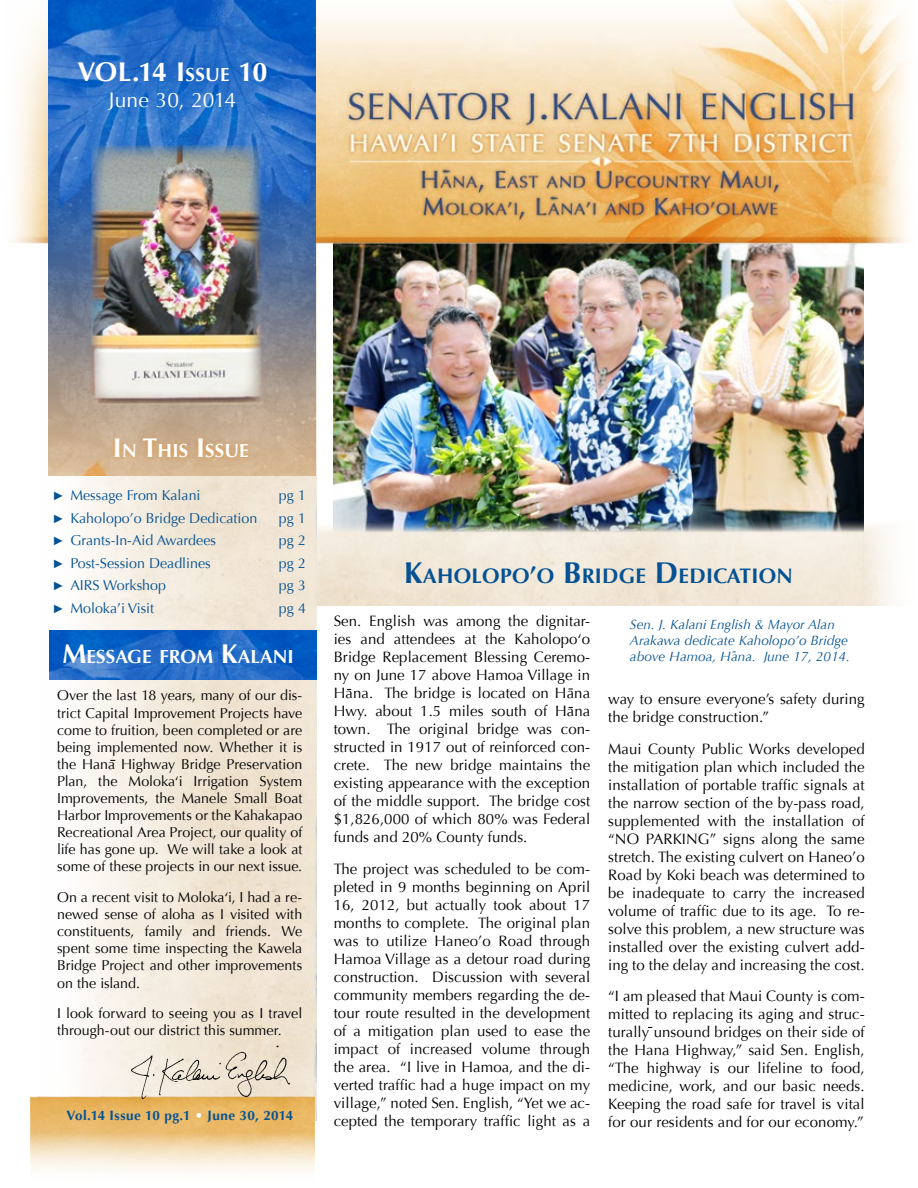
<style>
.page{position:relative;width:918px;height:1188px;background:#fff}
.page>*{position:absolute;margin:0;border:0;box-sizing:border-box;transform-origin:0 0}
.t1{font:700 27px "Optima";color:#fff}
.t2{font:700 21px "Optima";letter-spacing:.015em;color:#045293}
.t3{font:21px "Optima";letter-spacing:-.005em;color:#fff}
.t4{font:700 18.9px "Optima";letter-spacing:.005em;color:#fff}
.t5{font:15px/18px "Optima";letter-spacing:.005em;color:#000;text-align:justify}
.t6{font:14.25px/17.1px "Optima";color:#000;text-align:justify}
.t7{font:14.25px "Optima";color:#045293}
.t8{font:italic 13.5px/16.2px "Optima";letter-spacing:.005em;color:#045293}
.t9{font:700 13.5px "Optima";letter-spacing:.03em;color:#045293}
.s1{font-style:inherit}
.s2{font-size:18.9px}
.s3{font-size:27px}
.s4{font-family:"Andale Mono"}
.s5{color:#fff}
.s6{font-size:30px}
.s7{font-size:24px}
</style>
<div class="page">
<img style="left:334px;top:249px;width:530px;height:270px">
<img style="left:316px;top:519px;width:575px;height:87px">
<img style="left:48px;top:249px;width:268px;height:872px">
<img style="left:12px;top:0;width:895px;height:249px">
<img style="left:30px;top:1096px;width:285px;height:76px">
<img style="left:49px;top:1px;width:267px;height:474px">
<div style="left:109px;top:433px;width:145px;height:30px;background:#df943c;opacity:.89"></div>
<img style="left:49px;top:630px;width:267px;height:50px">
<img style="left:125px;top:1045px;width:172px;height:60px">
<img style="left:91px;top:145px;width:170px;height:260px">
<h1 class="t1" style="left:77px;top:57px;width:192px">VOL.14 <span class="s1">I</span><span class="s2">SSUE</span> <span class="s1">10</span></h1>
<h2 class="t3" style="left:109px;top:87px;width:129px">June 30, 2014</h2>
<p class="t4" style="left:113px;top:440px;width:137px"><span class="s3">I</span>N <span class="s3">T</span>HIS <span class="s3">I</span>SSUE</p>
<p class="t7" style="left:54px;top:487px;width:148px"><span class="s4">►</span> Message From Kalani</p>
<p class="t7" style="left:279px;top:487px;width:28px">pg 1</p>
<p class="t7" style="left:54px;top:510px;width:205px"><span class="s4">►</span> Kaholopo’o Bridge Dedication</p>
<p class="t7" style="left:279px;top:510px;width:28px">pg 1</p>
<p class="t7" style="left:54px;top:532px;width:164px"><span class="s4">►</span> Grants-In-Aid Awardees</p>
<p class="t7" style="left:279px;top:532px;width:28px">pg 2</p>
<p class="t7" style="left:54px;top:555px;width:158px"><span class="s4">►</span> Post-Session Deadlines</p>
<p class="t7" style="left:279px;top:555px;width:28px">pg 2</p>
<p class="t7" style="left:54px;top:577px;width:114px"><span class="s4">►</span> AIRS Workshop</p>
<p class="t7" style="left:279px;top:577px;width:28px">pg 3</p>
<p class="t7" style="left:54px;top:600px;width:102px"><span class="s4">►</span> Moloka’i Visit</p>
<p class="t7" style="left:279px;top:600px;width:28px">pg 4</p>
<p class="t4" style="left:62px;top:646px;width:230px"><span class="s3">M</span>ESSAGE FROM <span class="s3">K</span>ALANI</p>
<p class="t6" style="left:57px;top:687px;width:247px">Over the last 18 years, many of our dis&shy;trict Capital Improvement Projects have come to fruition, been completed or are being implemented now. Whether it is the Hana Highway Bridge Preservation Plan, the Moloka‘i Irrigation System Improvements, the Manele Small Boat Harbor Improvements or the Kahakapao Recreational Area Project, our quality of life has gone up. We will take a look at some of these projects in our next issue.</p>
<p class="t6" style="left:57px;top:889px;width:247px">On a recent visit to Moloka‘i, I had a re&shy;newed sense of aloha as I visited with constituents, family and friends. We spent some time inspecting the Kawela Bridge Project and other improvements on the island.</p>
<p class="t6" style="left:57px;top:1005px;width:247px">I look forward to seeing you as I travel through-out our district this summer.</p>
<p class="t9" style="left:67px;top:1108px;width:228px">Vol.14 Issue 10 pg.1 <span class="s5">•</span> June 30, 2014</p>
<h2 class="t2" style="left:404px;top:564px;width:390px"><span class="s6">K</span>AHOLOPO<span class="s7">’</span>O <span class="s6">B</span>RI DGE <span class="s6">D</span>EDICATION</h2>
<p class="t5" style="left:334px;top:613px;width:258px">Sen. English was among the dignitar&shy;ies and attendees at the Kaholopo‘o Bridge Replacement Blessing Ceremo&shy;ny on June 17 above Hamoa Village in Hana. The bridge is located on Hana Hwy. about 1.5 miles south of Hana town. The original bridge was con&shy;structed in 1917 out of reinforced con&shy;crete. The new bridge maintains the existing appearance with the exception of the middle support. The bridge cost $1,826,000 of which 80% was Federal funds and 20% County funds.</p>
<p class="t5" style="left:334px;top:860px;width:258px">The project was scheduled to be com&shy;pleted in 9 months beginning on April 16, 2012, but actually took about 17 months to complete. The original plan was to utilize Haneo’o Road through Hamoa Village as a detour road during construction. Discussion with several community members regarding the de&shy;tour route resulted in the development of a mitigation plan used to ease the impact of increased volume through the area. “I live in Hamoa, and the di&shy;verted traffic had a huge impact on my village,” noted Sen. English, “Yet we ac&shy;cepted the temporary traffic light as a</p>
<p class="t8" style="left:630px;top:616px;width:221px">Sen. J. Kalani English &amp; Mayor Alan<br>Arakawa dedicate Kaholopo’o Bridge above Hamoa, Hana. June 17, 2014.</p>
<p class="t5" style="left:608px;top:690px;width:258px">way to ensure everyone’s safety during the bridge construction.”</p>
<p class="t5" style="left:608px;top:740px;width:258px">Maui County Public Works developed the mitigation plan which included the installation of portable traffic signals at the narrow section of the by-pass road, supplemented with the installation of “NO PARKING” signs along the same stretch. The existing culvert on Haneo’o Road by Koki beach was determined to be inadequate to carry the increased volume of traffic due to its age. To re&shy;solve this problem, a new structure was installed over the existing culvert add&shy;ing to the delay and increasing the cost.</p>
<p class="t5" style="left:608px;top:987px;width:258px">“I am pleased that Maui County is com&shy;mitted to replacing its aging and struc&shy;turally unsound bridges on their side of the Hana Highway,” said Sen. English, “The highway is our lifeline to food, medicine, work, and our basic needs.<br>Keeping the road safe for travel is vital for our residents and for our economy.”</p>
</div>
